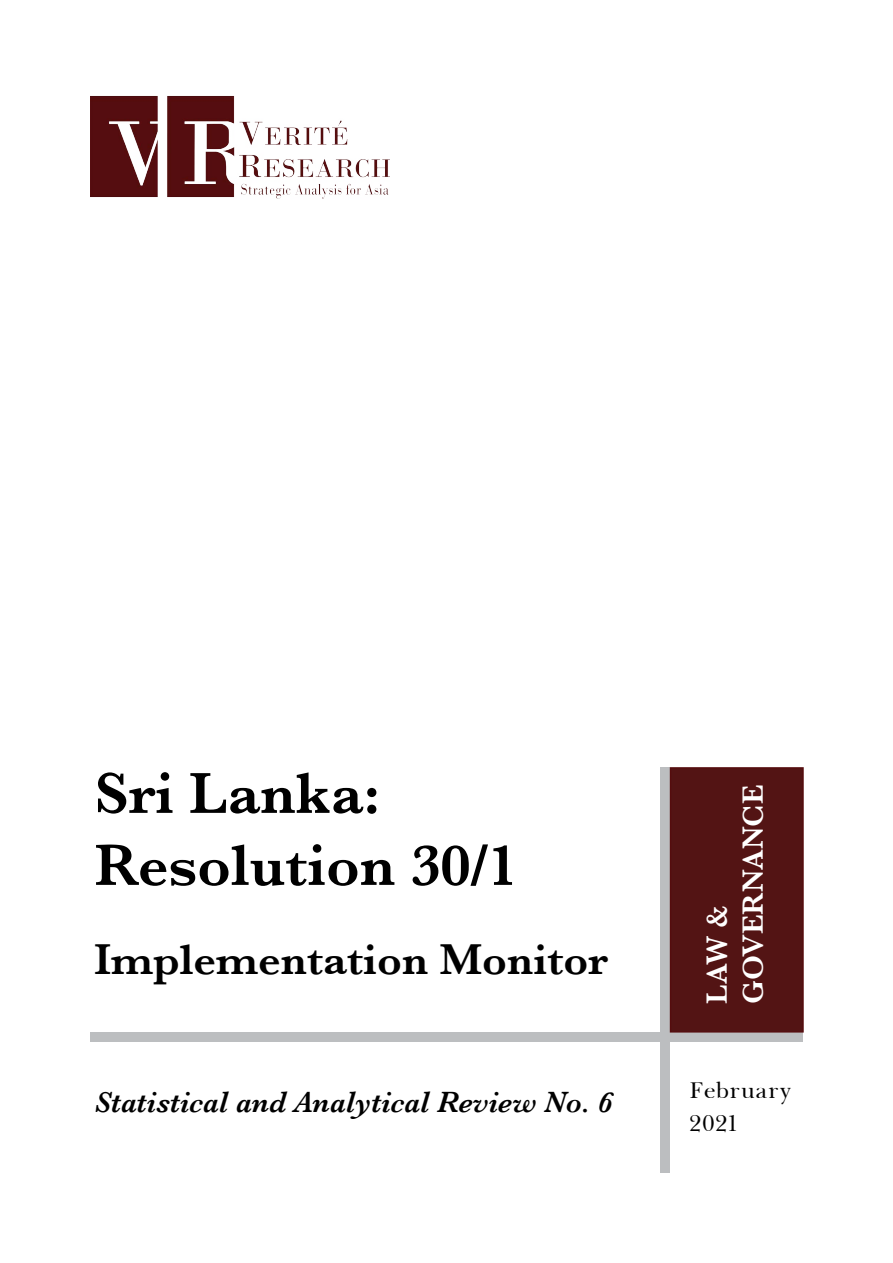
<style>
.page{position:relative;width:893px;height:1263px;background:#fff}
.page>*{position:absolute;margin:0;border:0;box-sizing:border-box;transform-origin:0 0}
.t1{font:600 60px/72px "Baskerville";color:#000}
.t2{font:600 44.25px "Baskerville";color:#000}
.t3{font:italic 600 30px "Baskerville";color:#000}
.t4{font:600 30px/36px "Baskerville";color:#fff}
.t5{font:300 27px/32.4px "Baskerville";color:#000}
</style>
<div class="page">
<img style="left:90px;top:96px;width:299px;height:103px">
<div style="left:90px;top:1032px;width:713px;height:10px;background:#bcbec0"></div>
<div style="left:660px;top:768px;width:10px;height:405px;background:#bcbec0"></div>
<div style="left:670px;top:767px;width:134px;height:265px;background:#531414;border:2px solid #550d0e"></div>
<h1 class="t1" style="left:94px;top:757px;width:425px">Sri Lanka:<br>Resolution 30/1</h1>
<h2 class="t2" style="left:94px;top:933px;width:515px">Implementation Monitor</h2>
<p class="t3" style="left:94px;top:1085px;width:520px">Statistical and Analytical Review No. 6</p>
<p class="t4" style="left:699px;top:1003px;width:220px;rotate:-90deg">LAW &amp;<br>GOVERNANCE</p>
<p class="t5" style="left:689px;top:1075px;width:105px">February<br>2021</p>
</div>
